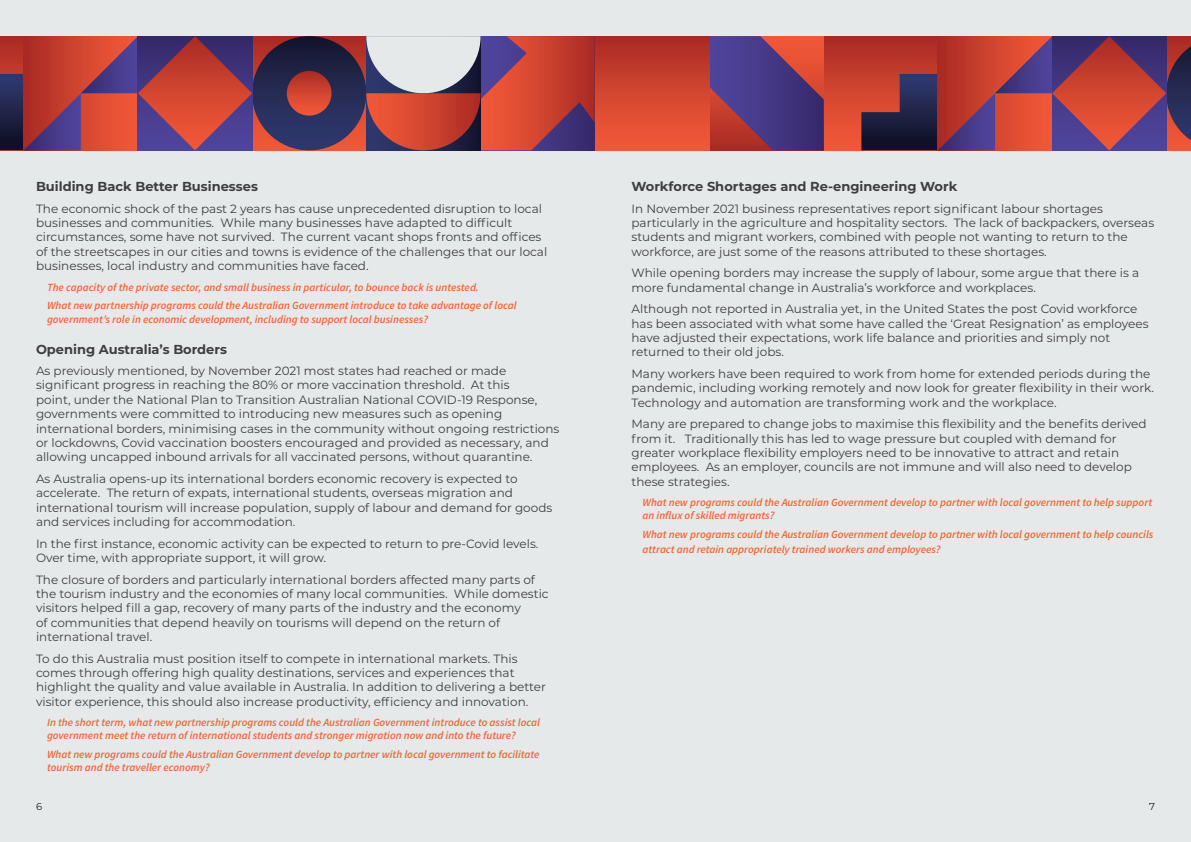
<style>
.page{position:relative;width:1191px;height:842px;background:#e6e9ea}
.page>*{position:absolute;margin:0;border:0;box-sizing:border-box;transform-origin:0 0}
.t1{font:700 13px "Montserrat";color:#3e3e3f}
.t2{font:12px/14.4px "Montserrat";color:#3e3e3f}
.t3{font:italic 600 11px/13.2px "Source Sans Pro";color:#f26537}
.t4{font:10px "Montserrat";color:#231f20}
</style>
<div class="page">
<svg style="left:252px;top:36px;width:114px;height:114px;background:#c54032"></svg>
<div style="left:252px;top:36px;width:114px;height:114px;background:linear-gradient(to bottom,#17172f,#313b73);border-radius:57px"></div>
<div style="left:287px;top:71px;width:44px;height:45px;background:linear-gradient(to bottom,#ac2d25,#f25a3a);border-radius:22px"></div>
<svg style="left:0;top:36px;width:252px;height:114px;background:#943c4d"></svg>
<svg style="left:366px;top:36px;width:228px;height:114px"></svg>
<div style="left:823px;top:36px;width:115px;height:114px;background:linear-gradient(to bottom,#ab2c24,#f65b39)"></div>
<svg style="left:709px;top:36px;width:114px;height:114px;background:#713b6a"></svg>
<svg style="left:861px;top:36px;width:330px;height:114px;background:#8d3a48"></svg>
<div style="left:595px;top:36px;width:114px;height:114px;background:linear-gradient(to bottom,#ab2c24,#f65b39)"></div>
<p class="t1" style="left:36px;top:177px;width:223px">Building Back Better Businesses</p>
<p class="t2" style="left:36px;top:201px;width:513px">The economic shock of the past 2 years has cause unprecedented disruption to local businesses and communities. While many businesses have adapted to difficult circumstances, some have not survived. The current vacant shops fronts and offices of the streetscapes in our cities and towns is evidence of the challenges that our local businesses, local industry and communities have faced.</p>
<p class="t3" style="left:47px;top:280px;width:433px">The capacity of the private sector, and small business in particular, to bounce back is untested.</p>
<p class="t3" style="left:47px;top:299px;width:471px">What new partnership programs could the Australian Government introduce to take advantage of local government’s role in economic development, including to support local businesses?</p>
<p class="t1" style="left:36px;top:339px;width:192px">Opening Australia’s Borders</p>
<p class="t2" style="left:36px;top:363px;width:525px">As previously mentioned, by November 2021 most states had reached or made significant progress in reaching the 80% or more vaccination threshold. At this<br>point, under the National Plan to Transition Australian National COVID-19 Response, governments were committed to introducing new measures such as opening international borders, minimising cases in the community without ongoing restrictions or lockdowns, Covid vaccination boosters encouraged and provided as necessary, and allowing uncapped inbound arrivals for all vaccinated persons, without quarantine.</p>
<p class="t2" style="left:36px;top:471px;width:518px">As Australia opens-up its international borders economic recovery is expected to accelerate. The return of expats, international students, overseas migration and international tourism will increase population, supply of labour and demand for goods and services including for accommodation.</p>
<p class="t2" style="left:36px;top:536px;width:504px">In the first instance, economic activity can be expected to return to pre-Covid levels.<br>Over time, with appropriate support, it will grow.</p>
<p class="t2" style="left:36px;top:572px;width:514px">The closure of borders and particularly international borders affected many parts of the tourism industry and the economies of many local communities. While domestic visitors helped fill a gap, recovery of many parts of the industry and the economy<br>of communities that depend heavily on tourisms will depend on the return of international travel.</p>
<p class="t2" style="left:36px;top:651px;width:511px">To do this Australia must position itself to compete in international markets. This comes through offering high quality destinations, services and experiences that highlight the quality and value available in Australia. In addition to delivering a better visitor experience, this should also increase productivity, efficiency and innovation.</p>
<p class="t3" style="left:47px;top:716px;width:494px">In the short term, what new partnership programs could the Australian Government introduce to assist local government meet the return of international students and stronger migration now and into the future?</p>
<p class="t3" style="left:47px;top:748px;width:494px">What new programs could the Australian Government develop to partner with local government to facilitate tourism and the traveller economy?</p>
<p class="t1" style="left:631px;top:177px;width:327px">Workforce Shortages and Re-engineering Work</p>
<p class="t2" style="left:631px;top:201px;width:524px">In November 2021 business representatives report significant labour shortages particularly in the agriculture and hospitality sectors. The lack of backpackers, overseas students and migrant workers, combined with people not wanting to return to the workforce, are just some of the reasons attributed to these shortages.</p>
<p class="t2" style="left:631px;top:265px;width:509px">While opening borders may increase the supply of labour, some argue that there is a more fundamental change in Australia’s workforce and workplaces.</p>
<p class="t2" style="left:631px;top:301px;width:518px">Although not reported in Australia yet, in the United States the post Covid workforce has been associated with what some have called the ‘Great Resignation’ as employees have adjusted their expectations, work life balance and priorities and simply not returned to their old jobs.</p>
<p class="t2" style="left:631px;top:366px;width:524px">Many workers have been required to work from home for extended periods during the pandemic, including working remotely and now look for greater flexibility in their work.<br>Technology and automation are transforming work and the workplace.</p>
<p class="t2" style="left:631px;top:416px;width:516px">Many are prepared to change jobs to maximise this flexibility and the benefits derived from it. Traditionally this has led to wage pressure but coupled with demand for greater workplace flexibility employers need to be innovative to attract and retain employees. As an employer, councils are not immune and will also need to develop these strategies.</p>
<p class="t3" style="left:642px;top:496px;width:511px">What new programs could the Australian Government develop to partner with local government to help support an influx of skilled migrants?</p>
<p class="t3" style="left:642px;top:527px;width:512px;line-height:14.4px">What new programs could the Australian Government develop to partner with local government to help councils attract and retain appropriately trained workers and employees?</p>
<p class="t4" style="left:36px;top:799px;width:8px">6</p>
<p class="t4" style="left:1149px;top:799px;width:7px">7</p>
</div>
